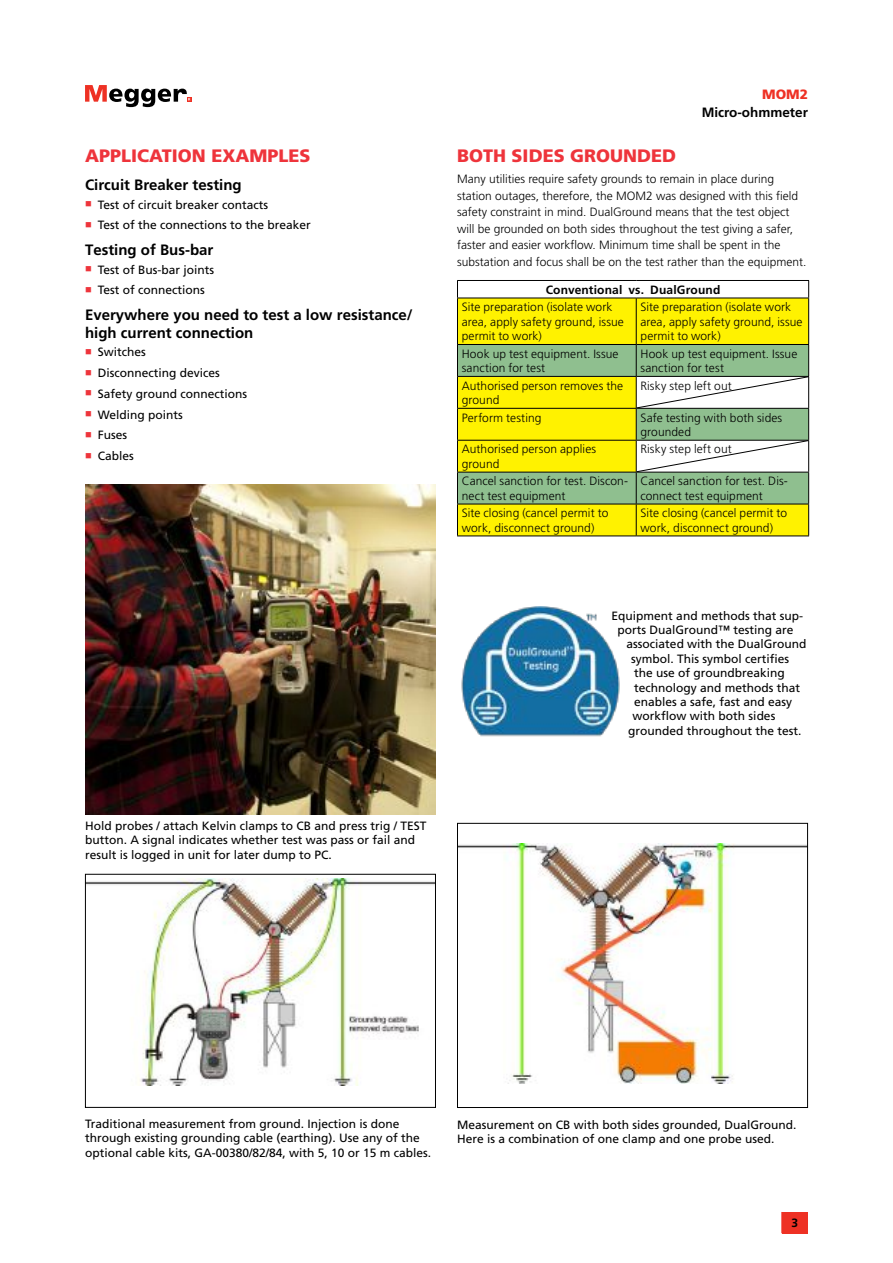
<style>
.page{position:relative;width:893px;height:1263px;background:#fff}
.page>*{position:absolute;margin:0;border:0;box-sizing:border-box;transform-origin:0 0}
.t1{font:900 18px "Frutiger LT Std";color:#ee343b}
.t2{font:700 15px/18px "Frutiger LT Std";color:#000}
.t3{font:700 13.5px "Frutiger LT Std";color:#000}
.t4{font:900 13.5px "Frutiger LT Std";color:#ee3124}
.t5{font:300 12px/14.4px "Frutiger LT Std";letter-spacing:.005em;color:#000}
.t6{font:12px/20.7px "Frutiger LT Std";color:#000}
.t7{font:700 12px "Frutiger LT Std";letter-spacing:.015em;color:#000}
</style>
<div class="page">
<svg style="left:85px;top:85px;width:106px;height:22px"></svg>
<div style="left:782px;top:1212px;width:25px;height:21px;background:#ee3124"></div>
<svg style="left:781px;top:1212px;width:1px;height:21px"></svg>
<img style="left:87px;top:878px;width:347px;height:208px">
<div style="left:85px;top:874px;width:351px;height:234px;border:1px solid #000"></div>
<img style="left:459px;top:844px;width:347px;height:240px">
<div style="left:457px;top:823px;width:351px;height:285px;border:1px solid #000"></div>
<img style="left:85px;top:484px;width:350px;height:331px">
<img style="left:461px;top:606px;width:159px;height:131px">
<div style="left:458px;top:299px;width:350px;height:237px;background:#fff200"></div>
<svg style="left:458px;top:345px;width:350px;height:159px;background:#b7d057"></svg>
<hr style="left:457px;top:280px;width:179px;height:1px;background:#000">
<svg style="left:457px;top:281px;width:1px;height:17px"></svg>
<hr style="left:636px;top:280px;width:173px;height:1px;background:#000">
<svg style="left:808px;top:281px;width:1px;height:17px"></svg>
<hr style="left:457px;top:298px;width:179px;height:1px;background:#000">
<hr style="left:457px;top:298px;width:1px;height:46px;background:#000">
<hr style="left:636px;top:298px;width:173px;height:1px;background:#000">
<hr style="left:636px;top:298px;width:1px;height:46px;background:#000">
<hr style="left:808px;top:298px;width:1px;height:46px;background:#000">
<hr style="left:457px;top:344px;width:179px;height:1px;background:#000">
<hr style="left:457px;top:345px;width:1px;height:31px;background:#000">
<hr style="left:636px;top:344px;width:173px;height:1px;background:#000">
<hr style="left:636px;top:345px;width:1px;height:31px;background:#000">
<hr style="left:808px;top:345px;width:1px;height:31px;background:#000">
<hr style="left:457px;top:376px;width:179px;height:1px;background:#000">
<hr style="left:457px;top:377px;width:1px;height:31px;background:#000">
<hr style="left:636px;top:376px;width:173px;height:1px;background:#000">
<hr style="left:636px;top:377px;width:1px;height:31px;background:#000">
<hr style="left:808px;top:377px;width:1px;height:31px;background:#000">
<hr style="left:457px;top:408px;width:179px;height:1px;background:#000">
<hr style="left:457px;top:409px;width:1px;height:31px;background:#000">
<hr style="left:636px;top:408px;width:173px;height:1px;background:#000">
<hr style="left:636px;top:409px;width:1px;height:31px;background:#000">
<hr style="left:808px;top:409px;width:1px;height:31px;background:#000">
<hr style="left:457px;top:440px;width:179px;height:1px;background:#000">
<hr style="left:457px;top:441px;width:1px;height:31px;background:#000">
<hr style="left:636px;top:440px;width:173px;height:1px;background:#000">
<hr style="left:636px;top:441px;width:1px;height:31px;background:#000">
<hr style="left:808px;top:441px;width:1px;height:31px;background:#000">
<hr style="left:457px;top:472px;width:179px;height:1px;background:#000">
<hr style="left:457px;top:472px;width:1px;height:32px;background:#000">
<hr style="left:636px;top:472px;width:173px;height:1px;background:#000">
<hr style="left:636px;top:472px;width:1px;height:32px;background:#000">
<hr style="left:808px;top:472px;width:1px;height:32px;background:#000">
<hr style="left:457px;top:504px;width:179px;height:1px;background:#000">
<hr style="left:457px;top:504px;width:1px;height:32px;background:#000">
<hr style="left:636px;top:504px;width:173px;height:1px;background:#000">
<hr style="left:636px;top:504px;width:1px;height:32px;background:#000">
<hr style="left:808px;top:504px;width:1px;height:32px;background:#000">
<hr style="left:457px;top:536px;width:179px;height:1px;background:#000">
<hr style="left:636px;top:536px;width:173px;height:1px;background:#000">
<svg style="left:637px;top:377px;width:171px;height:31px"></svg>
<svg style="left:637px;top:441px;width:171px;height:31px"></svg>
<h1 class="t1" style="left:85px;top:145px;width:227px">APPLICATION EXAMPLES</h1>
<p class="t2" style="left:85px;top:176px;width:158px">Circuit Breaker testing</p>
<p class="t6" style="left:98px;top:194px;width:215px">Test of circuit breaker contacts<br>Test of the connections to the breaker</p>
<p class="t2" style="left:85px;top:241px;width:130px">Testing of Bus-bar</p>
<p class="t6" style="left:98px;top:259px;width:118px">Test of Bus-bar joints<br>Test of connections</p>
<p class="t2" style="left:85px;top:306px;width:329px">Everywhere you need to test a low resistance/ high current connection</p>
<p class="t6" style="left:98px;top:342px;width:151px">Switches<br>Disconnecting devices<br>Safety ground connections<br>Welding points<br>Fuses<br>Cables</p>
<p class="t4" style="left:762px;top:86px;width:47px">MOM2</p>
<p class="t3" style="left:702px;top:104px;width:108px">Micro-ohmmeter</p>
<h1 class="t1" style="left:457px;top:145px;width:221px">BOTH SIDES GROUNDED</h1>
<p class="t5" style="left:457px;top:171px;width:351px;line-height:16.5px">Many utilities require safety grounds to remain in place during station outages, therefore, the MOM2 was designed with this field safety constraint in mind. DualGround means that the test object will be grounded on both sides throughout the test giving a safer, faster and easier workflow. Minimum time shall be spent in the substation and focus shall be on the test rather than the equipment.</p>
<p class="t7" style="left:546px;top:282px;width:176px">Conventional vs. DualGround</p>
<p class="t5" style="left:462px;top:300px;width:164px">Site preparation (isolate work area, apply safety ground, issue permit to work)</p>
<p class="t5" style="left:640px;top:300px;width:164px">Site preparation (isolate work area, apply safety ground, issue permit to work)</p>
<p class="t5" style="left:462px;top:347px;width:158px">Hook up test equipment. Issue sanction for test</p>
<p class="t5" style="left:640px;top:347px;width:158px">Hook up test equipment. Issue sanction for test</p>
<p class="t5" style="left:462px;top:378px;width:163px">Authorised person removes the ground</p>
<p class="t5" style="left:640px;top:378px;width:93px">Risky step left out</p>
<p class="t5" style="left:462px;top:410px;width:81px">Perform testing</p>
<p class="t5" style="left:640px;top:410px;width:143px">Safe testing with both sides grounded</p>
<p class="t5" style="left:462px;top:442px;width:136px">Authorised person applies ground</p>
<p class="t5" style="left:640px;top:442px;width:93px">Risky step left out</p>
<p class="t5" style="left:462px;top:474px;width:168px">Cancel sanction for test. Discon&shy;nect test equipment</p>
<p class="t5" style="left:640px;top:474px;width:149px">Cancel sanction for test. Dis&shy;connect test equipment</p>
<p class="t5" style="left:462px;top:506px;width:148px">Site closing (cancel permit to work, disconnect ground)</p>
<p class="t5" style="left:640px;top:506px;width:148px">Site closing (cancel permit to work, disconnect ground)</p>
<p class="t6" style="left:612px;top:605px;width:193px">Equipment and methods that sup-</p>
<p class="t6" style="left:618px;top:619px;width:177px">ports DualGround™ testing are</p>
<p class="t6" style="left:627px;top:634px;width:181px">associated with the DualGround</p>
<p class="t6" style="left:631px;top:648px;width:160px">symbol. This symbol certifies</p>
<p class="t6" style="left:634px;top:663px;width:152px">the use of groundbreaking</p>
<p class="t6" style="left:634px;top:677px;width:168px">technology and methods that</p>
<p class="t6" style="left:634px;top:691px;width:160px">enables a safe, fast and easy</p>
<p class="t6" style="left:633px;top:706px;width:144px">workflow with both sides</p>
<p class="t6" style="left:628px;top:720px;width:175px">grounded throughout the test.</p>
<p class="t6" style="left:85px;top:818px;width:343px;line-height:14.4px">Hold probes / attach Kelvin clamps to CB and press trig / TEST button. A signal indicates whether test was pass or fail and result is logged in unit for later dump to PC.</p>
<p class="t6" style="left:85px;top:1117px;width:348px;line-height:14.4px">Traditional measurement from ground. Injection is done through existing grounding cable (earthing). Use any of the optional cable kits, GA-00380/82/84, with 5, 10 or 15 m cables.</p>
<p class="t6" style="left:457px;top:1117px;width:341px;line-height:14.4px">Measurement on CB with both sides grounded, DualGround.<br>Here is a combination of one clamp and one probe used.</p>
<p class="t7" style="left:791px;top:1216px;width:8px">3</p>
</div>
